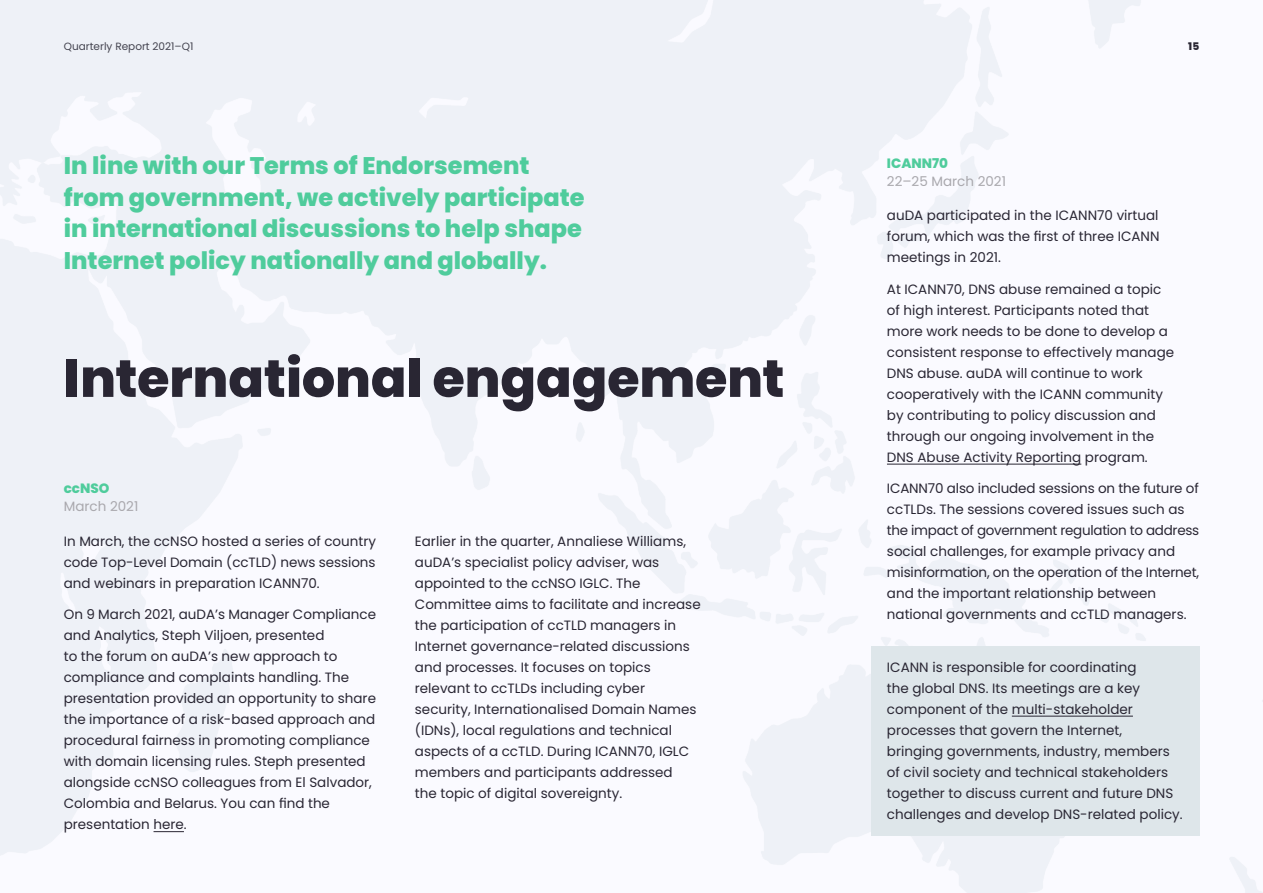
<style>
.page{position:relative;width:1263px;height:893px;background:#fff}
.page>*{position:absolute;margin:0;border:0;box-sizing:border-box;transform-origin:0 0}
.t1{font:800 52.5px "Poppins";letter-spacing:-.005em;color:#292633}
.t2{font:800 24px/31.5px "Poppins";color:#4fcc9c}
.t3{font:13.5px/21px "Poppins";color:#292633}
.t4{font:13.5px "Poppins";color:#a9a8ad}
.t5{font:800 13.5px "Poppins";color:#4fcc9c}
.t6{font:10.5px "Poppins";color:#292633}
.t7{font:800 10.5px "Poppins";color:#292633}
</style>
<div class="page">
<div style="left:871px;top:646px;width:328px;height:190px;background:#dee6ea"></div>
<hr style="left:154px;top:831px;width:30px;height:1px;background:#292633">
<hr style="left:887px;top:464px;width:194px;height:1px;background:#292633">
<hr style="left:1012px;top:716px;width:121px;height:1px;background:#292633">
<p class="t6" style="left:64px;top:40px;width:131px">Quarterly Report 2021–Q1</p>
<p class="t7" style="left:1188px;top:40px;width:12px">15</p>
<h2 class="t2" style="left:64px;top:150px;width:522px">In line with our Terms of Endorsement from government, we actively participate in international discussions to help shape Internet policy nationally and globally.</h2>
<h1 class="t1" style="left:64px;top:348px;width:722px">International engagement</h1>
<p class="t5" style="left:64px;top:481px;width:47px">ccNSO</p>
<p class="t4" style="left:64px;top:499px;width:76px">March 2021</p>
<p class="t3" style="left:64px;top:531px;width:314px;text-align:justify">In March, the ccNSO hosted a series of country code Top-Level Domain (ccTLD) news sessions and webinars in preparation ICANN70.</p>
<p class="t3" style="left:64px;top:604px;width:314px">On 9 March 2021, auDA’s Manager Compliance and Analytics, Steph Viljoen, presented<br>to the forum on auDA’s new approach to compliance and complaints handling. The presentation provided an opportunity to share the importance of a risk-based approach and procedural fairness in promoting compliance with domain licensing rules. Steph presented alongside ccNSO colleagues from El Salvador, Colombia and Belarus. You can find the presentation here.</p>
<p class="t3" style="left:415px;top:531px;width:287px">Earlier in the quarter, Annaliese Williams, auDA’s specialist policy adviser, was appointed to the ccNSO IGLC. The Committee aims to facilitate and increase the participation of ccTLD managers in Internet governance-related discussions and processes. It focuses on topics relevant to ccTLDs including cyber security, Internationalised Domain Names (IDNs), local regulations and technical aspects of a ccTLD. During ICANN70, IGLC members and participants addressed<br>the topic of digital sovereignty.</p>
<p class="t5" style="left:887px;top:155px;width:63px">ICANN70</p>
<p class="t4" style="left:887px;top:173px;width:121px">22–25 March 2021</p>
<p class="t3" style="left:887px;top:205px;width:274px;text-align:justify">auDA participated in the ICANN70 virtual forum, which was the first of three ICANN meetings in 2021.</p>
<p class="t3" style="left:887px;top:279px;width:289px">At ICANN70, DNS abuse remained a topic of high interest. Participants noted that more work needs to be done to develop a consistent response to effectively manage DNS abuse. auDA will continue to work cooperatively with the ICANN community by contributing to policy discussion and through our ongoing involvement in the DNS Abuse Activity Reporting program.</p>
<p class="t3" style="left:887px;top:478px;width:314px">ICANN70 also included sessions on the future of ccTLDs. The sessions covered issues such as the impact of government regulation to address social challenges, for example privacy and misinformation, on the operation of the Internet, and the important relationship between national governments and ccTLD managers.</p>
<p class="t3" style="left:887px;top:657px;width:297px">ICANN is responsible for coordinating<br>the global DNS. Its meetings are a key component of the multi-stakeholder processes that govern the Internet,<br>bringing governments, industry, members of civil society and technical stakeholders together to discuss current and future DNS challenges and develop DNS-related policy.</p>
</div>
